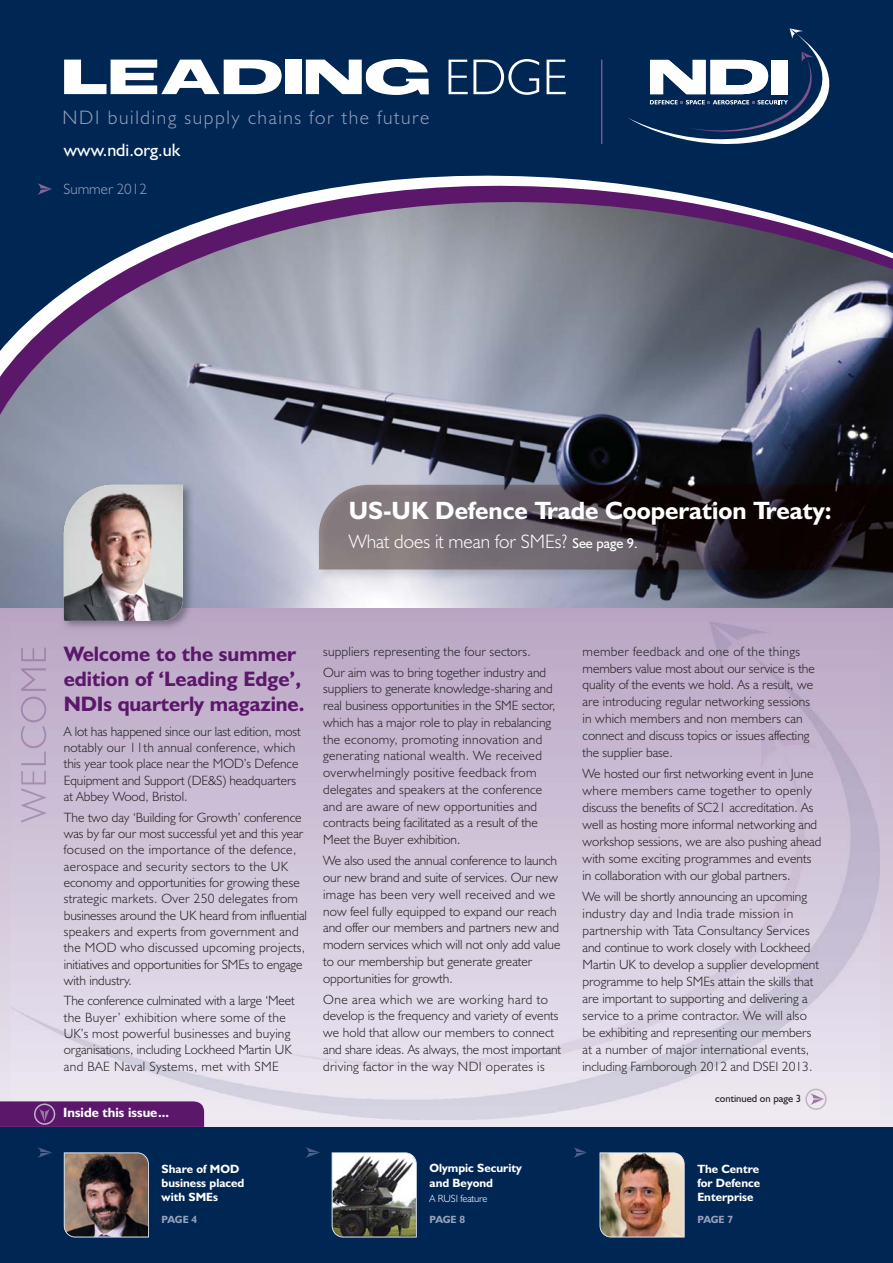
<style>
.page{position:relative;width:893px;height:1263px;background:#fff}
.page>*{position:absolute;margin:0;border:0;box-sizing:border-box;transform-origin:0 0}
.t1{font:700 55.5px "TS Block";color:#fff}
.t2{font:700 25.2px "Humanist 521 BT";color:#fff}
.t3{font:700 21px/25.3px "Humanist 521 BT";color:#5b186a}
.t4{font:300 19.5px "Humanist 521 BT";letter-spacing:.085em;color:#96a0ba}
.t5{font:300 19.5px "Humanist 521 BT";color:#fff}
.t6{font:18px "Humanist 521 BT";color:#fff}
.t7{font:300 15px "Humanist 521 BT";color:#96a0ba}
.t8{font:300 13.5px/17px "Humanist 521 BT";color:#231f20}
.t9{font:700 13.5px "Humanist 521 BT";color:#fff}
.t10{font:700 12px/14.4px "Humanist 521 BT";color:#fff}
.t11{font:300 10.5px/21.1px "Humanist 521 BT";letter-spacing:-.01em;color:#fff}
.t12{font:10.5px "Humanist 521 BT";color:#231f20}
.t13{font:700 10.5px "Humanist 521 BT";letter-spacing:-.02em;color:#96a0ba}
.s1{font-family:"Humanist 521 BT";font-weight:300;font-size:50.7px}
.s2{font-weight:400;font-size:14.25px}
.s3{font-weight:700;color:#96a0ba}
</style>
<div class="page">
<img style="left:0;top:425px;width:893px;height:183px">
<div style="left:0;top:1127px;width:893px;height:136px;background:#002754"></div>
<div style="left:0;top:608px;width:893px;height:519px;background:linear-gradient(to bottom,#b8a4c2,#ebe7ef)"></div>
<img style="left:10px;top:622px;width:870px;height:498px">
<svg style="left:0;top:0;width:893px;height:425px;background:#485a79"></svg>
<svg style="left:628px;top:28px;width:201px;height:116px"></svg>
<img style="left:64px;top:1152px;width:85px;height:85px">
<img style="left:56px;top:476px;width:144px;height:162px">
<img style="left:64px;top:485px;width:119px;height:136px">
<img style="left:311px;top:476px;width:582px;height:111px">
<img style="left:319px;top:485px;width:574px;height:85px">
<svg style="left:38px;top:184px;width:13px;height:10px"></svg>
<svg style="left:0;top:1101px;width:204px;height:26px;background:#60206f"></svg>
<hr style="left:601px;top:60px;width:1px;height:84px;background:#7c538a">
<svg style="left:38px;top:1147px;width:13px;height:11px"></svg>
<svg style="left:332px;top:1152px;width:85px;height:85px;background:#747572"></svg>
<svg style="left:306px;top:1147px;width:13px;height:11px"></svg>
<img style="left:600px;top:1152px;width:85px;height:85px">
<svg style="left:574px;top:1147px;width:13px;height:11px"></svg>
<img style="left:21px;top:648px;width:25px;height:175px">
<svg style="left:805px;top:1088px;width:22px;height:22px"></svg>
<p class="t1" style="left:62px;top:46px;width:507px">LEADING <span class="s1">EDGE</span></p>
<p class="t4" style="left:63px;top:111px;width:368px">NDI building supply chains for the future</p>
<p class="t6" style="left:64px;top:144px;width:118px">www.ndi.org.uk</p>
<p class="t7" style="left:64px;top:184px;width:85px">Summer 2012</p>
<p class="t2" style="left:349px;top:502px;width:484px">US-UK Defence Trade Cooperation Treaty:</p>
<p class="t5" style="left:349px;top:535px;width:290px">What does it mean for SMEs? <span class="s2">See page 9.</span></p>
<p class="t3" style="left:64px;top:643px;width:242px">Welcome to the summer edition of ‘Leading Edge’,<br>NDIs quarterly magazine.</p>
<p class="t8" style="left:64px;top:724px;width:239px;line-height:16.4px">A lot has happened since our last edition, most notably our 11th annual conference, which this year took place near the MOD’s Defence Equipment and Support (DE&amp;S) headquarters at Abbey Wood, Bristol.</p>
<p class="t8" style="left:64px;top:810px;width:245px;line-height:16.4px">The two day ‘Building for Growth’ conference was by far our most successful yet and this year focused on the importance of the defence, aerospace and security sectors to the UK economy and opportunities for growing these strategic markets. Over 250 delegates from businesses around the UK heard from influential speakers and experts from government and the MOD who discussed upcoming projects, initiatives and opportunities for SMEs to engage with industry.</p>
<p class="t8" style="left:64px;top:994px;width:232px;line-height:16.4px">The conference culminated with a large ‘Meet the Buyer’ exhibition where some of the UK’s most powerful businesses and buying organisations, including Lockheed Martin UK and BAE Naval Systems, met with SME</p>
<p class="t9" style="left:63px;top:1108px;width:107px">Inside this issue...</p>
<p class="t8" style="left:323px;top:642px;width:225px;line-height:21px">suppliers representing the four sectors.<br>Our aim was to bring together industry and</p>
<p class="t8" style="left:323px;top:682px;width:234px">suppliers to generate knowledge-sharing and real business opportunities in the SME sector, which has a major role to play in rebalancing the economy, promoting innovation and generating national wealth. We received overwhelmingly positive feedback from delegates and speakers at the conference and are aware of new opportunities and contracts being facilitated as a result of the Meet the Buyer exhibition.</p>
<p class="t8" style="left:323px;top:854px;width:239px">We also used the annual conference to launch our new brand and suite of services. Our new image has been very well received and we now feel fully equipped to expand our reach and offer our members and partners new and modern services which will not only add value to our membership but generate greater opportunities for growth.</p>
<p class="t8" style="left:323px;top:992px;width:239px">One area which we are working hard to develop is the frequency and variety of events we hold that allow our members to connect and share ideas. As always, the most important driving factor in the way NDI operates is</p>
<p class="t10" style="left:162px;top:1162px;width:84px">Share of MOD business placed with SMEs</p>
<p class="t13" style="left:162px;top:1216px;width:37px">PAGE 4</p>
<p class="t10" style="left:429px;top:1162px;width:94px">Olympic Security and Beyond</p>
<p class="t11" style="left:429px;top:1189px;width:60px">A RUSI feature<br><span class="s3">PAGE 8</span></p>
<p class="t8" style="left:583px;top:644px;width:234px">member feedback and one of the things members value most about our service is the quality of the events we hold. As a result, we are introducing regular networking sessions in which members and non members can connect and discuss topics or issues affecting the supplier base.</p>
<p class="t8" style="left:583px;top:767px;width:240px">We hosted our first networking event in June where members came together to openly discuss the benefits of SC21 accreditation. As well as hosting more informal networking and workshop sessions, we are also pushing ahead with some exciting programmes and events in collaboration with our global partners.</p>
<p class="t8" style="left:583px;top:890px;width:238px">We will be shortly announcing an upcoming industry day and India trade mission in partnership with Tata Consultancy Services and continue to work closely with Lockheed Martin UK to develop a supplier development programme to help SMEs attain the skills that are important to supporting and delivering a service to a prime contractor. We will also be exhibiting and representing our members at a number of major international events, including Farnborough 2012 and DSEI 2013.</p>
<p class="t12" style="left:715px;top:1094px;width:87px">continued on page 3</p>
<p class="t10" style="left:697px;top:1162px;width:64px;text-align:justify">The Centre for Defence Enterprise</p>
<p class="t13" style="left:697px;top:1216px;width:37px">PAGE 7</p>
</div>
